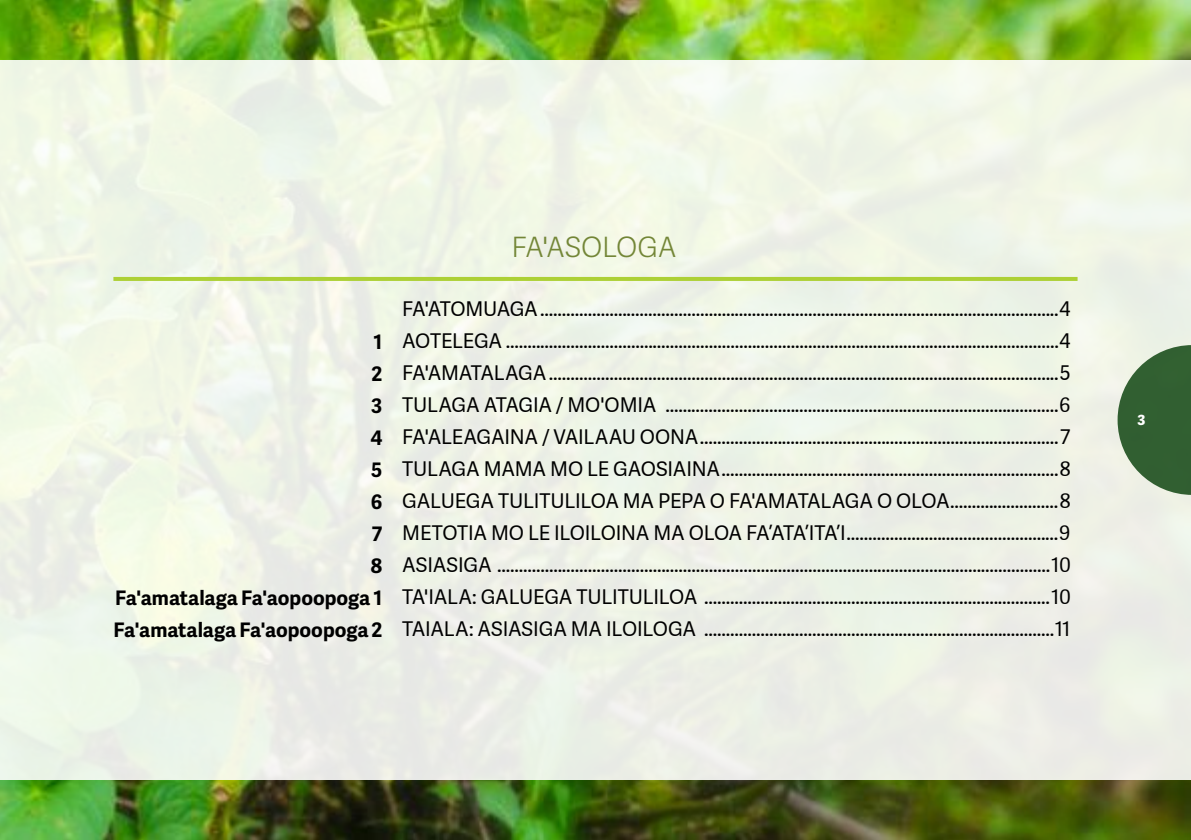
<style>
.page{position:relative;width:1191px;height:840px;background:#fff}
.page>*{position:absolute;margin:0;border:0;box-sizing:border-box;transform-origin:0 0}
.t1{font:300 28px "Adelle Sans";letter-spacing:-.01em;color:#738637}
.t2{font:20px/32px "Adelle Sans";letter-spacing:-.015em;color:#000;text-align:justify}
.t3{font:700 20px/32px "Adelle Sans";letter-spacing:-.005em;color:#000;text-align:right}
.t4{font:800 14px "Adelle Sans";color:#fff}
</style>
<div class="page">
<img style="left:0;top:0;width:1191px;height:839px">
<div style="left:0;top:60px;width:1191px;height:719px;background:#eef4e6"></div>
<hr style="left:113px;top:277px;width:964px;height:4px;background:#add036">
<svg style="left:1117px;top:345px;width:74px;height:149px"></svg>
<p class="t3" style="left:113px;top:324px;width:270px">1<br>2<br>3<br>4<br>5<br>6<br>7<br>8<br>Fa'amatalaga Fa'aopoopoga 1<br>Fa'amatalaga Fa'aopoopoga 2</p>
<h1 class="t1" style="left:511px;top:227px;width:167px">FA'ASOLOGA</h1>
<p class="t2" style="left:402px;top:293px;width:670px">FA'ATOMUAGA........................................................................................................................4<br>AOTELEGA ................................................................................................................................4<br>FA'AMATALAGA......................................................................................................................5<br>TULAGA ATAGIA / MO'OMIA ...........................................................................................6<br>FA'ALEAGAINA / VAILAAU OONA...................................................................................7<br>TULAGA MAMA MO LE GAOSIAINA..............................................................................8<br>GALUEGA TULITULILOA MA PEPA O FA'AMATALAGA O OLOA.........................8<br>METOTIA MO LE ILOILOINA MA OLOA FA’ATA’ITA’I.................................................9<br>ASIASIGA ................................................................................................................................10<br>TA'IALA: GALUEGA TULITULILOA ................................................................................10<br>TAIALA: ASIASIGA MA ILOILOGA .................................................................................11</p>
<p class="t4" style="left:1137px;top:410px;width:9px">3</p>
</div>
